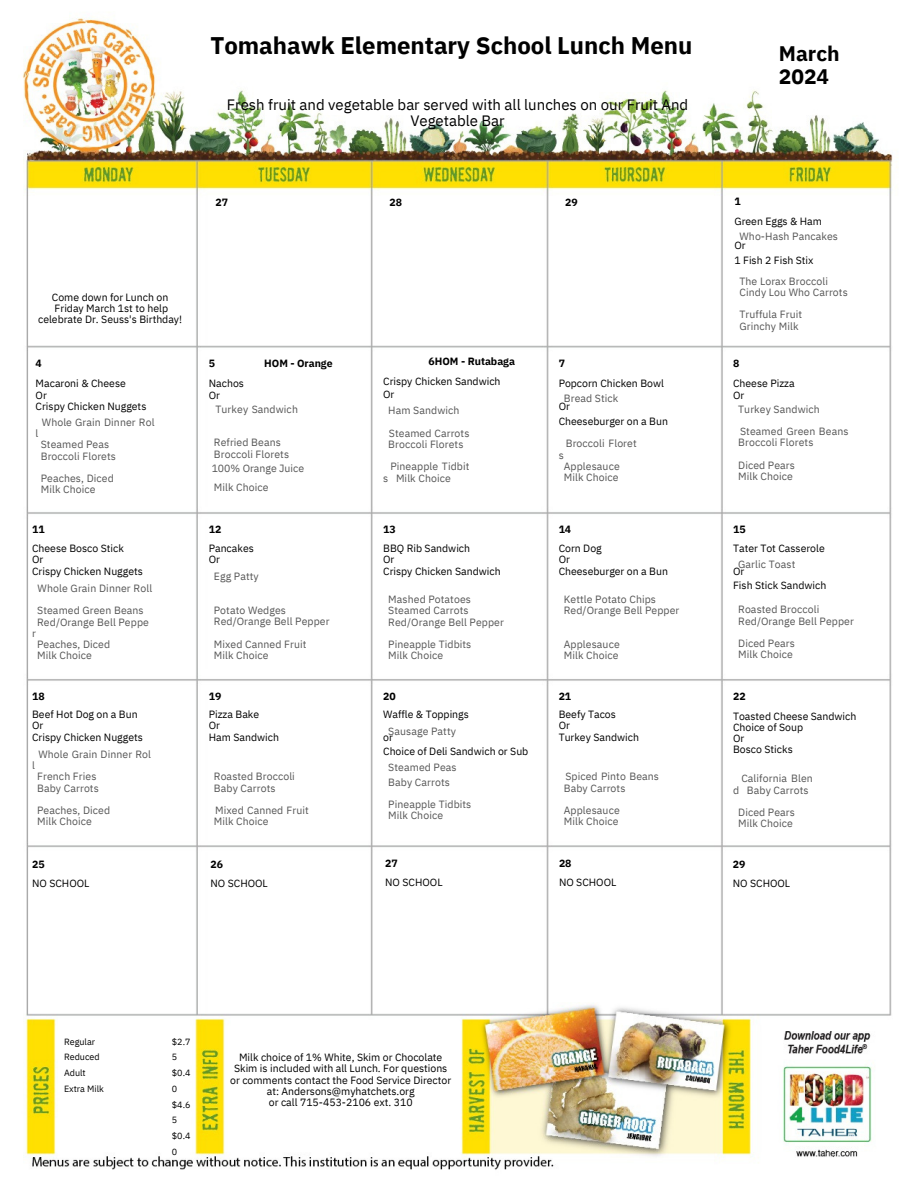
<style>
.page{position:relative;width:918px;height:1188px;background:#fff}
.page>*{position:absolute;margin:0;border:0;box-sizing:border-box;transform-origin:0 0}
.t1{font:700 24px "IBM Plex Sans";color:#000}
.t2{font:700 21px/22.5px "IBM Plex Sans";color:#000}
.t3{font:15px/15.8px "IBM Plex Sans";color:#000;text-align:center}
.t4{font:10.5px/11.2px "IBM Plex Sans";letter-spacing:.01em;color:#555}
.t5{font:10.5px/11.2px "IBM Plex Sans";color:#000}
.t6{font:700 10.5px "IBM Plex Sans";color:#000}
.t7{font:9px/15.8px "IBM Plex Sans";color:#000}
</style>
<div class="page">
<img style="left:22px;top:18px;width:871px;height:1152px">
<h1 class="t1" style="left:210px;top:29px;width:484px">Tomahawk Elementary School Lunch Menu</h1>
<h3 class="t3" style="left:227px;top:96px;width:463px">Fresh fruit and vegetable bar served with all lunches on our Fruit And<br>Vegetable Bar</h3>
<p class="t6" style="left:215px;top:195px;width:14px">27</p>
<p class="t6" style="left:390px;top:195px;width:14px">28</p>
<p class="t6" style="left:565px;top:195px;width:14px">29</p>
<p class="t5" style="left:38px;top:291px;width:146px;text-align:center">Come down for Lunch on<br>Friday March 1st to help celebrate Dr. Seuss's Birthday!</p>
<p class="t6" style="left:36px;top:356px;width:8px">4</p>
<p class="t5" style="left:36px;top:377px;width:92px;line-height:12.3px">Macaroni &amp; Cheese<br>Or</p>
<p class="t5" style="left:36px;top:401px;width:112px">Crispy Chicken Nuggets</p>
<p class="t4" style="left:42px;top:416px;width:114px">Whole Grain Dinner Rol</p>
<p class="t4" style="left:36px;top:428px;width:4px">l</p>
<p class="t4" style="left:41px;top:439px;width:77px">Steamed Peas<br>Broccoli Florets</p>
<p class="t4" style="left:41px;top:473px;width:75px">Peaches, Diced<br>Milk Choice</p>
<p class="t6" style="left:32px;top:522px;width:14px">11</p>
<p class="t5" style="left:32px;top:542px;width:112px">Cheese Bosco Stick<br>Or<br>Crispy Chicken Nuggets</p>
<p class="t4" style="left:37px;top:577px;width:117px;line-height:22.5px">Whole Grain Dinner Roll<br>Steamed Green Beans</p>
<p class="t4" style="left:37px;top:616px;width:113px">Red/Orange Bell Peppe</p>
<p class="t4" style="left:32px;top:627px;width:5px">r</p>
<p class="t4" style="left:37px;top:639px;width:75px">Peaches, Diced<br>Milk Choice</p>
<p class="t6" style="left:32px;top:689px;width:14px">18</p>
<p class="t5" style="left:32px;top:708px;width:112px">Beef Hot Dog on a Bun<br>Or<br>Crispy Chicken Nuggets</p>
<p class="t4" style="left:38px;top:748px;width:114px">Whole Grain Dinner Rol</p>
<p class="t4" style="left:32px;top:760px;width:4px">l</p>
<p class="t4" style="left:37px;top:771px;width:63px">French Fries<br>Baby Carrots</p>
<p class="t4" style="left:37px;top:805px;width:75px">Peaches, Diced<br>Milk Choice</p>
<p class="t6" style="left:32px;top:857px;width:14px">25</p>
<p class="t5" style="left:32px;top:877px;width:59px">NO SCHOOL</p>
<p class="t6" style="left:209px;top:356px;width:8px">5</p>
<p class="t5" style="left:209px;top:377px;width:37px;line-height:12.3px">Nachos<br>Or</p>
<p class="t6" style="left:264px;top:356px;width:70px">HOM - Orange</p>
<p class="t4" style="left:216px;top:403px;width:84px">Turkey Sandwich</p>
<p class="t4" style="left:214px;top:437px;width:77px">Refried Beans<br>Broccoli Florets</p>
<p class="t4" style="left:214px;top:482px;width:56px">Milk Choice</p>
<p class="t4" style="left:212px;top:463px;width:94px">100% Orange Juice</p>
<p class="t6" style="left:209px;top:522px;width:14px">12</p>
<p class="t5" style="left:209px;top:542px;width:47px">Pancakes<br>Or</p>
<p class="t4" style="left:214px;top:571px;width:46px">Egg Patty</p>
<p class="t4" style="left:214px;top:604px;width:117px">Potato Wedges<br>Red/Orange Bell Pepper</p>
<p class="t4" style="left:214px;top:638px;width:94px">Mixed Canned Fruit<br>Milk Choice</p>
<p class="t6" style="left:209px;top:689px;width:14px">19</p>
<p class="t5" style="left:209px;top:708px;width:72px">Pizza Bake<br>Or<br>Ham Sandwich</p>
<p class="t4" style="left:214px;top:771px;width:83px">Roasted Broccoli<br>Baby Carrots</p>
<p class="t4" style="left:214px;top:805px;width:97px">Mixed Canned Fruit<br>Milk Choice</p>
<p class="t6" style="left:210px;top:857px;width:14px">26</p>
<p class="t5" style="left:210px;top:877px;width:59px">NO SCHOOL</p>
<p class="t6" style="left:429px;top:354px;width:88px">6HOM - Rutabaga</p>
<p class="t5" style="left:383px;top:375px;width:119px;line-height:12.3px">Crispy Chicken Sandwich<br>Or</p>
<p class="t4" style="left:388px;top:399px;width:83px;line-height:22.5px">Ham Sandwich<br>Steamed Carrots</p>
<p class="t4" style="left:388px;top:433px;width:83px;line-height:22.5px">Broccoli Florets<br>Pineapple Tidbit</p>
<p class="t4" style="left:383px;top:472px;width:69px">s Milk Choice</p>
<p class="t6" style="left:383px;top:522px;width:14px">13</p>
<p class="t5" style="left:383px;top:542px;width:119px">BBQ Rib Sandwich<br>Or<br>Crispy Chicken Sandwich</p>
<p class="t4" style="left:388px;top:594px;width:117px">Mashed Potatoes<br>Steamed Carrots<br>Red/Orange Bell Pepper</p>
<p class="t4" style="left:388px;top:639px;width:85px">Pineapple Tidbits<br>Milk Choice</p>
<p class="t6" style="left:383px;top:689px;width:14px">20</p>
<p class="t5" style="left:383px;top:703px;width:87px;line-height:22.5px">Waffle &amp; Toppings or</p>
<p class="t5" style="left:383px;top:746px;width:147px">Choice of Deli Sandwich or Sub</p>
<p class="t4" style="left:388px;top:725px;width:69px">Sausage Patty</p>
<p class="t4" style="left:388px;top:760px;width:70px;line-height:14.7px">Steamed Peas<br>Baby Carrots</p>
<p class="t4" style="left:388px;top:799px;width:85px">Pineapple Tidbits<br>Milk Choice</p>
<p class="t6" style="left:385px;top:857px;width:14px">27</p>
<p class="t5" style="left:385px;top:877px;width:59px">NO SCHOOL</p>
<p class="t6" style="left:559px;top:356px;width:8px">7</p>
<p class="t5" style="left:559px;top:377px;width:107px">Popcorn Chicken Bowl</p>
<p class="t5" style="left:559px;top:399px;width:111px;line-height:14.7px">Or<br>Cheeseburger on a Bun</p>
<p class="t4" style="left:564px;top:393px;width:56px">Bread Stick</p>
<p class="t4" style="left:566px;top:438px;width:73px">Broccoli Floret</p>
<p class="t4" style="left:559px;top:449px;width:7px">s</p>
<p class="t4" style="left:564px;top:460px;width:57px">Applesauce<br>Milk Choice</p>
<p class="t6" style="left:559px;top:522px;width:14px">14</p>
<p class="t5" style="left:559px;top:542px;width:111px">Corn Dog<br>Or<br>Cheeseburger on a Bun</p>
<p class="t4" style="left:564px;top:594px;width:117px">Kettle Potato Chips<br>Red/Orange Bell Pepper</p>
<p class="t4" style="left:564px;top:639px;width:57px">Applesauce<br>Milk Choice</p>
<p class="t6" style="left:559px;top:689px;width:14px">21</p>
<p class="t5" style="left:559px;top:708px;width:82px">Beefy Tacos<br>Or<br>Turkey Sandwich</p>
<p class="t4" style="left:564px;top:771px;width:97px">Spiced Pinto Beans<br>Baby Carrots</p>
<p class="t4" style="left:564px;top:805px;width:57px">Applesauce<br>Milk Choice</p>
<p class="t6" style="left:559px;top:856px;width:14px">28</p>
<p class="t5" style="left:559px;top:877px;width:59px">NO SCHOOL</p>
<h2 class="t2" style="left:779px;top:42px;width:62px">March<br>2024</h2>
<p class="t6" style="left:734px;top:194px;width:8px">1</p>
<p class="t5" style="left:734px;top:216px;width:89px">Green Eggs &amp; Ham</p>
<p class="t5" style="left:734px;top:238px;width:81px;line-height:14.7px">Or<br>1 Fish 2 Fish Stix</p>
<p class="t4" style="left:740px;top:230px;width:100px">Who-Hash Pancakes</p>
<p class="t4" style="left:740px;top:275px;width:110px">The Lorax Broccoli<br>Cindy Lou Who Carrots</p>
<p class="t4" style="left:740px;top:309px;width:64px">Truffula Fruit<br>Grinchy Milk</p>
<p class="t6" style="left:733px;top:356px;width:8px">8</p>
<p class="t5" style="left:733px;top:377px;width:63px;line-height:12.3px">Cheese Pizza<br>Or</p>
<p class="t4" style="left:738px;top:398px;width:112px;line-height:22.5px">Turkey Sandwich<br>Steamed Green Beans</p>
<p class="t4" style="left:738px;top:431px;width:77px;line-height:22.5px">Broccoli Florets<br>Diced Pears</p>
<p class="t4" style="left:738px;top:471px;width:56px">Milk Choice</p>
<p class="t6" style="left:733px;top:522px;width:14px">15</p>
<p class="t5" style="left:733px;top:537px;width:93px;line-height:22.5px">Tater Tot Casserole<br>Or</p>
<p class="t5" style="left:733px;top:580px;width:95px">Fish Stick Sandwich</p>
<p class="t4" style="left:738px;top:559px;width:59px">Garlic Toast</p>
<p class="t4" style="left:738px;top:604px;width:117px">Roasted Broccoli<br>Red/Orange Bell Pepper</p>
<p class="t4" style="left:738px;top:637px;width:58px">Diced Pears<br>Milk Choice</p>
<p class="t6" style="left:733px;top:690px;width:14px">22</p>
<p class="t5" style="left:733px;top:710px;width:125px">Toasted Cheese Sandwich<br>Choice of Soup<br>Or<br>Bosco Sticks</p>
<p class="t4" style="left:733px;top:773px;width:81px;text-indent:8px">California Blen d Baby Carrots</p>
<p class="t4" style="left:738px;top:807px;width:58px">Diced Pears<br>Milk Choice</p>
<p class="t6" style="left:733px;top:857px;width:14px">29</p>
<p class="t5" style="left:733px;top:878px;width:59px">NO SCHOOL</p>
<p class="t7" style="left:64px;top:1033px;width:41px">Regular<br>Reduced<br>Adult<br>Extra Milk</p>
<p class="t7" style="left:172px;top:1033px;width:20px">$2.7<br>5 $0.4<br>0 $4.6<br>5 $0.4<br>0</p>
<p class="t5" style="left:230px;top:1052px;width:223px;text-align:center">Milk choice of 1% White, Skim or Chocolate Skim is included with all Lunch. For questions or comments contact the Food Service Director at: Andersons@myhatchets.org<br>or call 715-453-2106 ext. 310</p>
</div>
